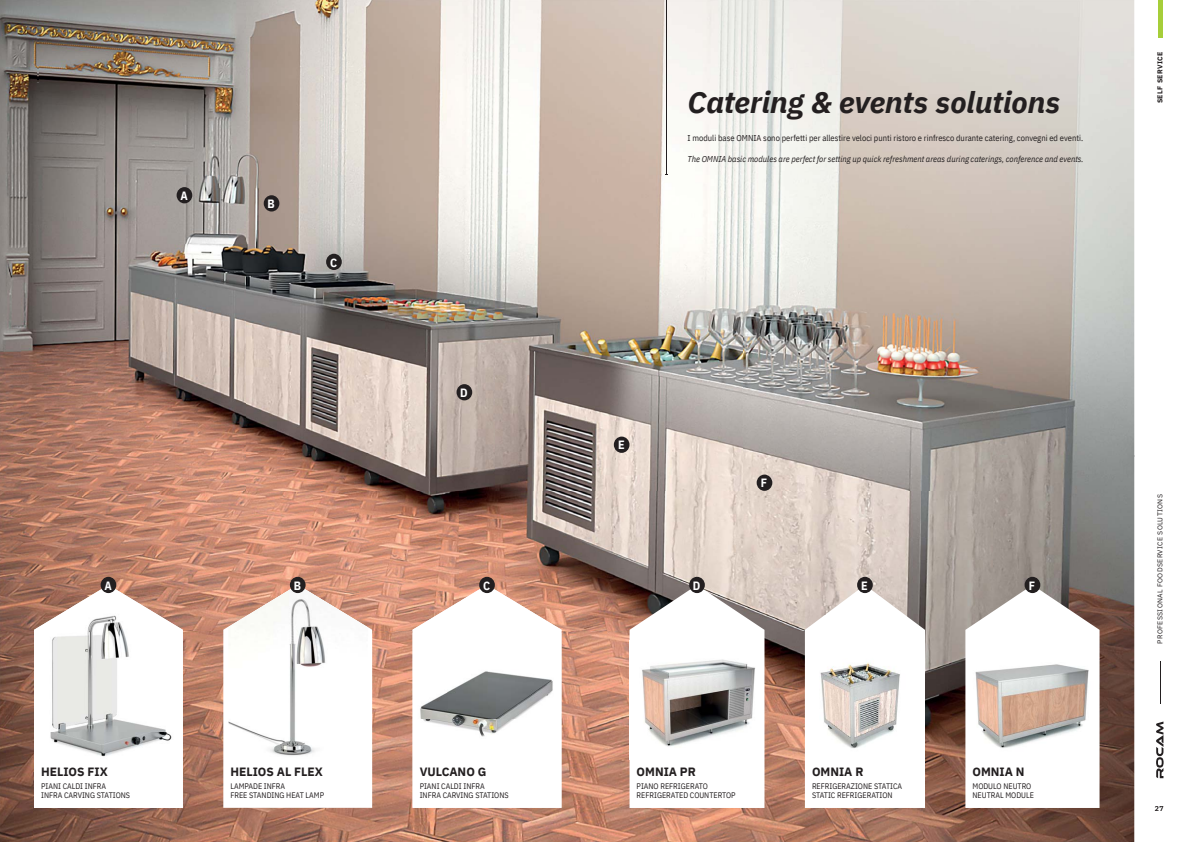
<style>
.page{position:relative;width:1191px;height:842px;background:#fff}
.page>*{position:absolute;margin:0;border:0;box-sizing:border-box;transform-origin:0 0}
.t1{font:italic 700 30px "IBM Plex Sans";color:#231f20}
.t2{font:700 12px "IBM Plex Sans";color:#231f20}
.t3{font:700 12px "IBM Plex Sans Cond";color:#fff}
.t4{font:8.5px "IBM Plex Sans Cond";color:#231f20}
.t5{font:italic 8.5px "IBM Plex Sans Cond";color:#231f20}
.t6{font:8px/9.6px "IBM Plex Sans Cond";color:#231f20}
.t7{font:7px "IBM Plex Sans";letter-spacing:.05em;color:#231f20}
.t8{font:700 7px "IBM Plex Sans";letter-spacing:.05em;color:#231f20}
</style>
<div class="page">
<img style="left:0;top:0;width:992px;height:491px">
<img style="left:992px;top:0;width:142px;height:842px">
<img style="left:0;top:491px;width:921px;height:141px">
<img style="left:921px;top:491px;width:72px;height:351px">
<img style="left:0;top:632px;width:34px;height:210px">
<img style="left:176px;top:632px;width:248px;height:210px">
<img style="left:531px;top:632px;width:391px;height:210px">
<img style="left:34px;top:808px;width:142px;height:34px">
<img style="left:424px;top:808px;width:107px;height:34px">
<img style="left:38px;top:0;width:1px;height:82px">
<svg style="left:412px;top:585px;width:149px;height:223px"></svg>
<svg style="left:34px;top:585px;width:149px;height:223px"></svg>
<img style="left:43px;top:599px;width:134px;height:167px">
<svg style="left:223px;top:585px;width:149px;height:223px"></svg>
<img style="left:228px;top:585px;width:140px;height:173px">
<img style="left:418px;top:663px;width:141px;height:85px">
<div style="left:101px;top:577px;width:15px;height:16px;background:#231f20;border-radius:50%"></div>
<div style="left:177px;top:187px;width:15px;height:16px;background:#231f20;border-radius:50%"></div>
<div style="left:290px;top:577px;width:15px;height:16px;background:#231f20;border-radius:50%"></div>
<div style="left:264px;top:195px;width:15px;height:17px;background:#231f20;border-radius:50%"></div>
<div style="left:479px;top:577px;width:16px;height:16px;background:#231f20;border-radius:50%"></div>
<div style="left:756px;top:475px;width:16px;height:16px;background:#231f20;border-radius:50%"></div>
<div style="left:456px;top:384px;width:16px;height:16px;background:#231f20;border-radius:50%"></div>
<div style="left:614px;top:437px;width:15px;height:16px;background:#231f20;border-radius:50%"></div>
<div style="left:326px;top:254px;width:16px;height:16px;background:#231f20;border-radius:50%"></div>
<svg style="left:629px;top:585px;width:135px;height:223px"></svg>
<svg style="left:805px;top:585px;width:120px;height:223px"></svg>
<svg style="left:965px;top:585px;width:134px;height:223px"></svg>
<div style="left:689px;top:577px;width:16px;height:16px;background:#231f20;border-radius:50%"></div>
<div style="left:857px;top:577px;width:15px;height:16px;background:#231f20;border-radius:50%"></div>
<div style="left:1024px;top:577px;width:16px;height:16px;background:#231f20;border-radius:50%"></div>
<img style="left:806px;top:645px;width:117px;height:111px">
<img style="left:970px;top:637px;width:124px;height:119px">
<img style="left:629px;top:641px;width:132px;height:118px">
<hr style="left:666px;top:0;width:1px;height:174px;background:#231f20">
<div style="left:1157px;top:0;width:5px;height:37px;background:#a6ce39"></div>
<svg style="left:1156px;top:721px;width:7px;height:57px"></svg>
<hr style="left:1159px;top:661px;width:1px;height:43px;background:#231f20">
<h2 class="t3" style="left:180px;top:188px;width:9px">A</h2>
<h2 class="t3" style="left:268px;top:196px;width:9px">B</h2>
<h2 class="t3" style="left:330px;top:254px;width:9px">C</h2>
<h2 class="t3" style="left:104px;top:577px;width:9px">A</h2>
<h2 class="t2" style="left:41px;top:763px;width:68px">HELIOS FIX</h2>
<p class="t6" style="left:41px;top:781px;width:90px">PIANI CALDI INFRA<br>INFRA CARVING STATIONS</p>
<h2 class="t3" style="left:294px;top:577px;width:9px">B</h2>
<h2 class="t2" style="left:230px;top:763px;width:94px">HELIOS AL FLEX</h2>
<p class="t6" style="left:230px;top:781px;width:95px">LAMPADE INFRA<br>FREE STANDING HEAT LAMP</p>
<h2 class="t3" style="left:460px;top:385px;width:9px">D</h2>
<h2 class="t3" style="left:483px;top:577px;width:9px">C</h2>
<h2 class="t2" style="left:420px;top:763px;width:68px">VULCANO G</h2>
<p class="t6" style="left:420px;top:781px;width:90px">PIANI CALDI INFRA<br>INFRA CARVING STATIONS</p>
<h1 class="t1" style="left:687px;top:83px;width:374px">Catering &amp; events solutions</h1>
<p class="t4" style="left:687px;top:133px;width:397px">I moduli base OMNIA sono perfetti per allestire veloci punti ristoro e rinfresco durante catering, convegni ed eventi.</p>
<p class="t5" style="left:687px;top:153px;width:397px">The OMNIA basic modules are perfect for setting up quick refreshment areas during caterings, conference and events.</p>
<p class="t8" style="left:1155px;top:103px;width:53px;rotate:-90deg">SELF SERVICE</p>
<h2 class="t3" style="left:618px;top:437px;width:8px">E</h2>
<h2 class="t3" style="left:761px;top:475px;width:8px">F</h2>
<h2 class="t3" style="left:693px;top:577px;width:9px">D</h2>
<h2 class="t3" style="left:861px;top:577px;width:8px">E</h2>
<h2 class="t3" style="left:1029px;top:577px;width:8px">F</h2>
<h2 class="t2" style="left:636px;top:763px;width:61px">OMNIA PR</h2>
<h2 class="t2" style="left:812px;top:763px;width:53px">OMNIA R</h2>
<p class="t6" style="left:812px;top:781px;width:92px">REFRIGERAZIONE STATICA<br>STATIC REFRIGERATION</p>
<p class="t6" style="left:636px;top:781px;width:101px">PIANO REFRIGERATO<br>REFRIGERATED COUNTERTOP</p>
<h2 class="t2" style="left:972px;top:763px;width:54px">OMNIA N</h2>
<p class="t6" style="left:972px;top:781px;width:63px">MODULO NEUTRO<br>NEUTRAL MODULE</p>
<p class="t7" style="left:1155px;top:644px;width:151px;rotate:-90deg">PROFESSIONAL FOODSERVICE SOLUTIONS</p>
<p class="t7" style="left:1155px;top:804px;width:10px">27</p>
</div>
